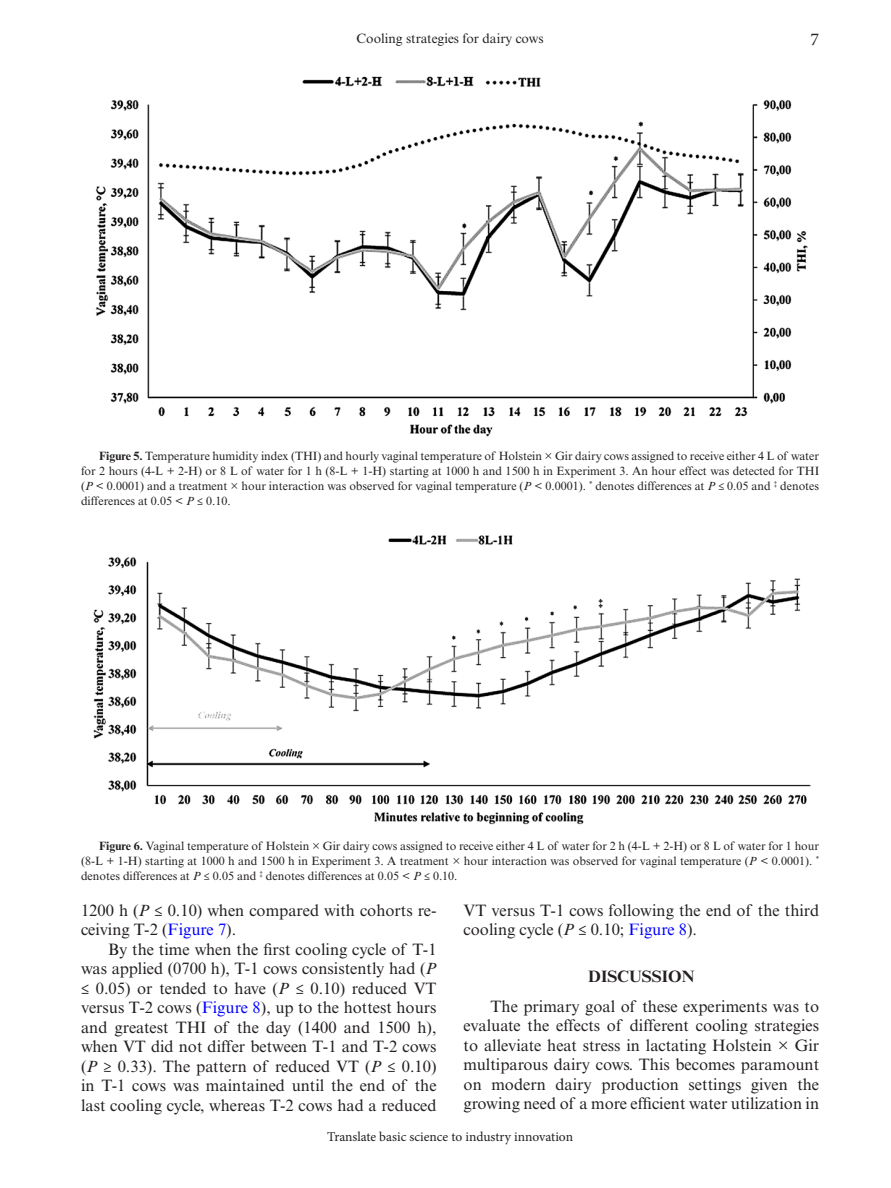
<style>
.page{position:relative;width:891px;height:1188px;background:#fff}
.page>*{position:absolute;margin:0;border:0;box-sizing:border-box;transform-origin:0 0}
.t1{font:18px "Minion Pro";color:#231f20}
.t2{font:16.5px/19.5px "Times New Roman MT Std";color:#231f20}
.t3{font:700 16.5px "Times New Roman MT Std";color:#231f20}
.t4{font:13.5px "Minion Pro";color:#231f20}
.t5{font:13.5px "Times New Roman MT Std";color:#231f20}
.t6{font:12px/15px "Times New Roman MT Std";color:#231f20;text-align:justify}
.s1{font-weight:700}
.s2{font-style:italic}
.s3{color:#00f}
</style>
<div class="page">
<img style="left:95px;top:76px;width:713px;height:360px">
<img style="left:93px;top:535px;width:717px;height:290px">
<p class="t5" style="left:356px;top:30px;width:189px">Cooling strategies for dairy cows</p>
<p class="t1" style="left:810px;top:27px;width:10px">7</p>
<p class="t6" style="left:81px;top:448px;width:740px;text-indent:18px"><span class="s1">Figure 5.</span> Temperature humidity index (THI) and hourly vaginal temperature of Holstein × Gir dairy cows assigned to receive either 4 L of water for 2 hours (4-L + 2-H) or 8 L of water for 1 h (8-L + 1-H) starting at 1000 h and 1500 h in Experiment 3. An hour effect was detected for THI (<span class="s2">P</span> &lt; 0.0001) and a treatment × hour interaction was observed for vaginal temperature (<span class="s2">P</span> &lt; 0.0001). <sup>*</sup> denotes differences at <span class="s2">P</span> ≤ 0.05 and <sup>‡</sup> denotes differences at 0.05 &lt; <span class="s2">P</span> ≤ 0.10.</p>
<p class="t6" style="left:81px;top:839px;width:739px;text-indent:18px"><span class="s1">Figure 6.</span> Vaginal temperature of Holstein × Gir dairy cows assigned to receive either 4 L of water for 2 h (4-L + 2-H) or 8 L of water for 1 hour (8-L + 1-H) starting at 1000 h and 1500 h in Experiment 3. A treatment × hour interaction was observed for vaginal temperature (<span class="s2">P</span> &lt; 0.0001). <sup>* </sup>denotes differences at <span class="s2">P</span> ≤ 0.05 and <sup>‡</sup> denotes differences at 0.05 &lt; <span class="s2">P</span> ≤ 0.10.</p>
<p class="t2" style="left:81px;top:900px;width:357px">1200 h (<span class="s2">P</span> ≤ 0.10) when compared with cohorts re&shy;ceiving T-2 (<span class="s3">Figure 7</span>).</p>
<p class="t2" style="left:81px;top:939px;width:357px;text-align:justify;text-indent:27px">By the time when the first cooling cycle of T-1 was applied (0700 h), T-1 cows consistently had (<span class="s2">P </span>≤ 0.05) or tended to have (<span class="s2">P</span> ≤ 0.10) reduced VT versus T-2 cows (<span class="s3">Figure 8</span>), up to the hottest hours and greatest THI of the day (1400 and 1500 h), when VT did not differ between T-1 and T-2 cows (<span class="s2">P</span> ≥ 0.33). The pattern of reduced VT (<span class="s2">P</span> ≤ 0.10) in T-1 cows was maintained until the end of the last cooling cycle, whereas T-2 cows had a reduced</p>
<p class="t2" style="left:464px;top:900px;width:357px">VT versus T-1 cows following the end of the third cooling cycle (<span class="s2">P</span> ≤ 0.10; <span class="s3">Figure 8</span>).</p>
<p class="t3" style="left:588px;top:966px;width:108px">DISCUSSION</p>
<p class="t2" style="left:464px;top:996px;width:357px;text-align:justify;text-indent:27px">The primary goal of these experiments was to evaluate the effects of different cooling strategies to alleviate heat stress in lactating Holstein × Gir multiparous dairy cows. This becomes paramount on modern dairy production settings given the growing need of a more efficient water utilization in</p>
<p class="t4" style="left:327px;top:1128px;width:247px">Translate basic science to industry innovation</p>
</div>
